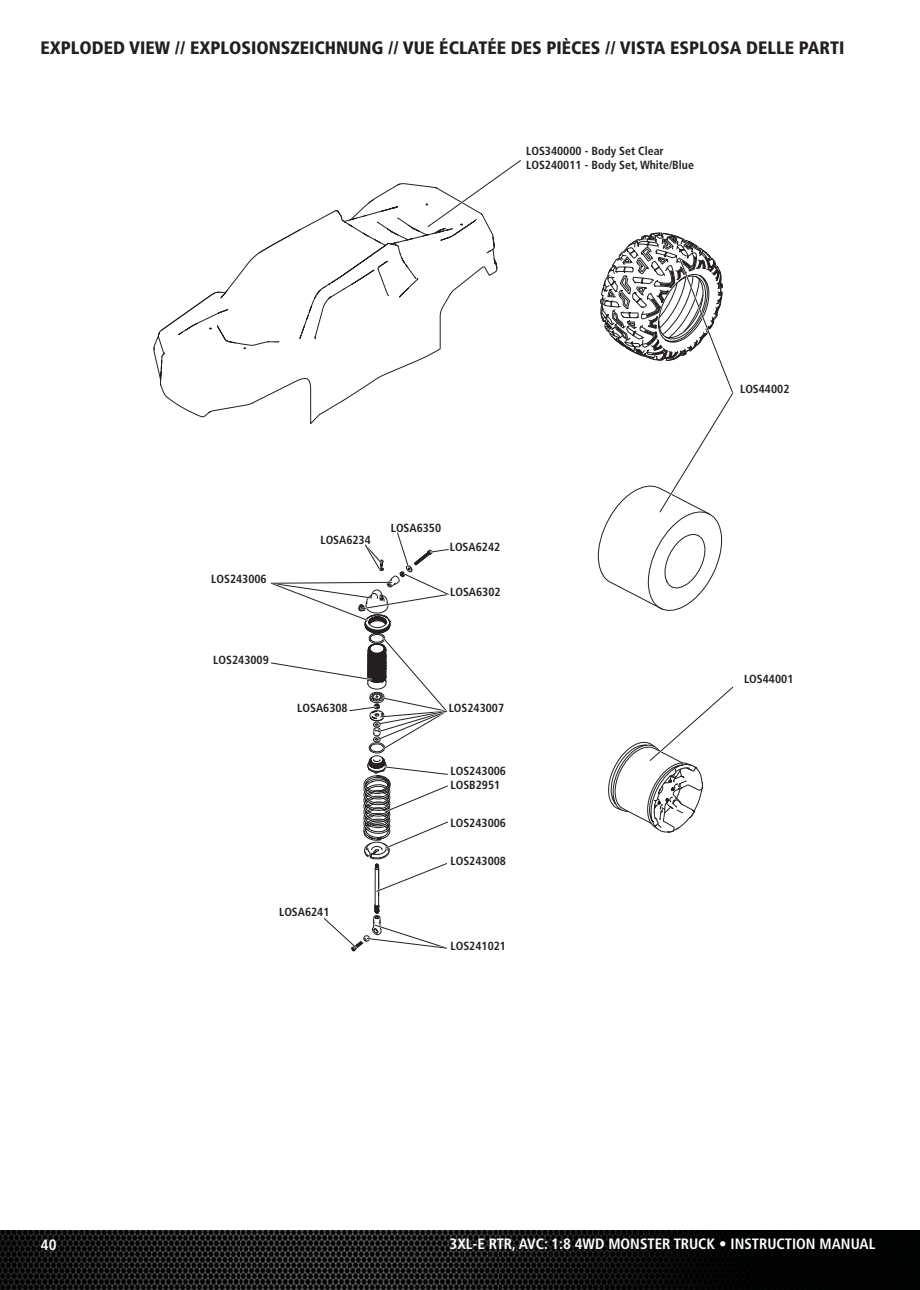
<style>
.page{position:relative;width:920px;height:1290px;background:#fff}
.page>*{position:absolute;margin:0;border:0;box-sizing:border-box;transform-origin:0 0}
.t1{font:900 condensed 18px "Frutiger LT Std";color:#231f20}
.t2{font:700 condensed 15px "Frutiger LT Std";color:#fff}
.t3{font:700 condensed 11.85px/14.1px "Frutiger LT Std";color:#231f20}
</style>
<div class="page">
<img style="left:0;top:1230px;width:920px;height:60px">
<svg style="left:153px;top:160px;width:368px;height:791px"></svg>
<svg style="left:597px;top:232px;width:137px;height:379px"></svg>
<svg style="left:608px;top:686px;width:126px;height:147px"></svg>
<h1 class="t1" style="left:40px;top:39px;width:805px">EXPLODED VIEW // EXPLOSIONSZEICHNUNG // VUE ÉCLATÉE DES PIÈCES // VISTA ESPLOSA DELLE PARTI</h1>
<p class="t3" style="left:526px;top:145px;width:169px">LOS340000 - Body Set Clear<br>LOS240011 - Body Set, White/Blue</p>
<p class="t3" style="left:211px;top:573px;width:57px">LOS243006</p>
<p class="t3" style="left:320px;top:534px;width:52px">LOSA6234</p>
<p class="t3" style="left:391px;top:521px;width:52px">LOSA6350</p>
<p class="t3" style="left:450px;top:540px;width:52px">LOSA6242</p>
<p class="t3" style="left:450px;top:585px;width:52px">LOSA6302</p>
<p class="t3" style="left:213px;top:653px;width:57px">LOS243009</p>
<p class="t3" style="left:297px;top:701px;width:52px">LOSA6308</p>
<p class="t3" style="left:449px;top:701px;width:57px">LOS243007</p>
<p class="t3" style="left:279px;top:905px;width:52px">LOSA6241</p>
<p class="t3" style="left:451px;top:764px;width:57px">LOS243006<br>LOSB2951</p>
<p class="t3" style="left:451px;top:817px;width:57px">LOS243006</p>
<p class="t3" style="left:451px;top:855px;width:57px">LOS243008</p>
<p class="t3" style="left:451px;top:940px;width:57px">LOS241021</p>
<p class="t3" style="left:740px;top:382px;width:51px">LOS44002</p>
<p class="t3" style="left:744px;top:673px;width:51px">LOS44001</p>
<p class="t2" style="left:41px;top:1237px;width:17px">40</p>
<p class="t2" style="left:450px;top:1237px;width:427px">3XL-E RTR, AVC: 1:8 4WD MONSTER TRUCK • INSTRUCTION MANUAL</p>
</div>
